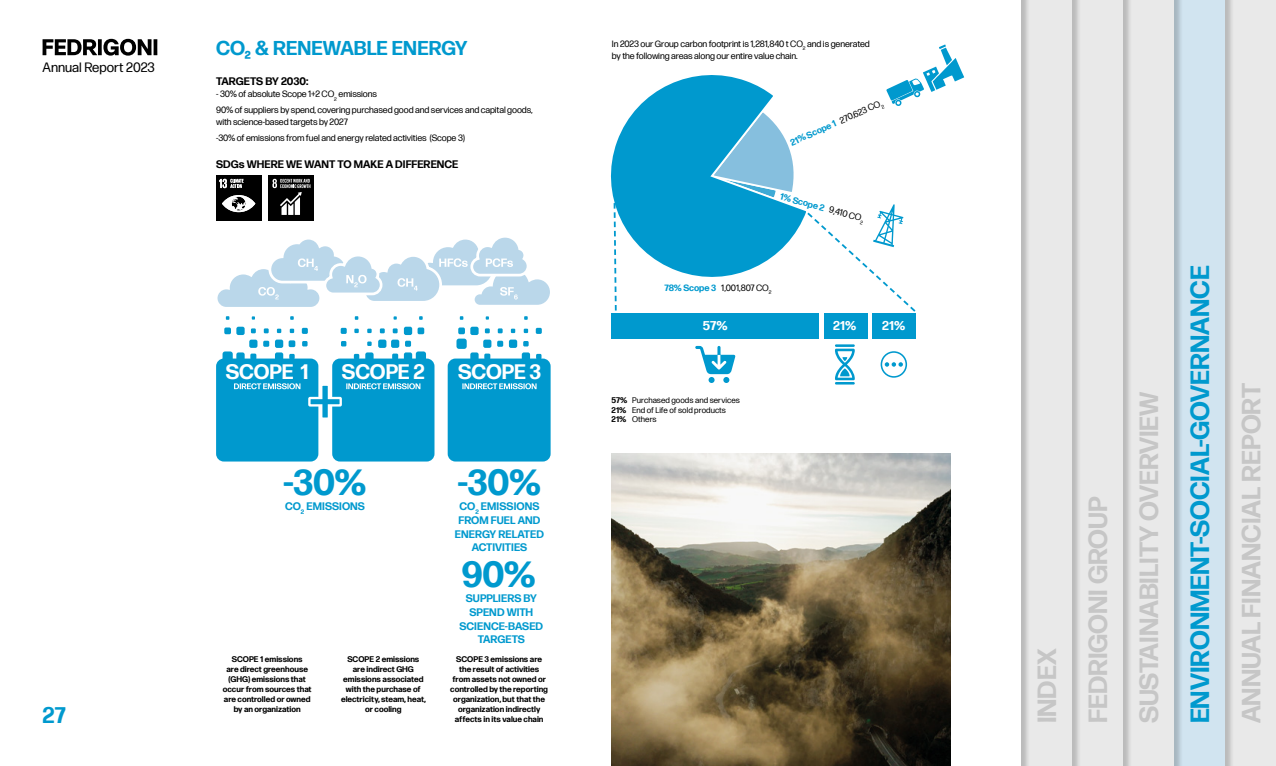
<style>
.page{position:relative;width:1276px;height:766px;background:#fff}
.page>*{position:absolute;margin:0;border:0;box-sizing:border-box;transform-origin:0 0}
.t1{font:700 36.3px "Forma DJR Text Fedrigoni";color:#0099ce}
.t2{font:700 26.25px/51px "Forma DJR Text Fedrigoni";color:#c6c6c6}
.t3{font:700 26.25px "Forma DJR Text Fedrigoni";color:#0099ce}
.t4{font:700 22.5px "Forma DJR Text Fedrigoni";color:#0099ce}
.t5{font:700 20.85px "Forma DJR Text Fedrigoni";letter-spacing:-.005em;color:#fff}
.t6{font:700 19.95px "Forma DJR Text Fedrigoni";color:#0099ce}
.t7{font:13.5px "Forma DJR Text Fedrigoni";color:#000}
.t8{font:700 12.67px "Forma DJR Text Fedrigoni";color:#fff}
.t9{font:700 10.88px/13.6px "Forma DJR Text Fedrigoni";letter-spacing:.005em;color:#0099ce;text-align:center}
.t10{font:700 10.88px "Forma DJR Text Fedrigoni";color:#000}
.t11{font:9.07px/15.3px "Forma DJR Text Fedrigoni";letter-spacing:-.01em;color:#000}
.t12{font:700 9.07px "Forma DJR Text Fedrigoni";color:#0099ce}
.t13{font:700 8.18px/10px "Forma DJR Text Fedrigoni";color:#000;text-align:center}
.t14{font:8.18px/9.5px "Forma DJR Text Fedrigoni";letter-spacing:.005em;color:#000}
.s1{font-weight:400;color:#000}
.s2{font-weight:700;color:#0099ce}
.s3{font-weight:700}
</style>
<div class="page">
<div style="left:1225px;top:0;width:51px;height:765px;background:#e9e9e9"></div>
<div style="left:1175px;top:0;width:59px;height:765px;background:#000;opacity:.2"></div>
<div style="left:1174px;top:0;width:51px;height:765px;background:#d1e4f0"></div>
<div style="left:1124px;top:0;width:59px;height:765px;background:#000;opacity:.2"></div>
<div style="left:1123px;top:0;width:51px;height:765px;background:#e9e9e9"></div>
<div style="left:1073px;top:0;width:59px;height:765px;background:#000;opacity:.2"></div>
<div style="left:1071px;top:0;width:52px;height:765px;background:#e9e9e9"></div>
<div style="left:1022px;top:0;width:59px;height:765px;background:#000;opacity:.2"></div>
<div style="left:1020px;top:0;width:51px;height:765px;background:#e9e9e9"></div>
<svg style="left:43px;top:39px;width:114px;height:17px"></svg>
<div style="left:872px;top:312px;width:43px;height:26px;background:#0099ce"></div>
<div style="left:216px;top:358px;width:102px;height:103px;background:#0099ce;border-radius:8px"></div>
<div style="left:332px;top:358px;width:102px;height:103px;background:#0099ce;border-radius:8px"></div>
<div style="left:448px;top:358px;width:102px;height:103px;background:#0099ce;border-radius:8px"></div>
<svg style="left:308px;top:381px;width:112px;height:41px"></svg>
<svg style="left:462px;top:383px;width:74px;height:6px"></svg>
<svg style="left:234px;top:383px;width:66px;height:6px"></svg>
<svg style="left:611px;top:75px;width:194px;height:202px"></svg>
<div style="left:824px;top:312px;width:43px;height:26px;background:#0099ce"></div>
<div style="left:611px;top:312px;width:208px;height:26px;background:#0099ce"></div>
<svg style="left:612px;top:201px;width:5px;height:110px"></svg>
<div style="left:222px;top:351px;width:11px;height:10px;background:#0099ce;border-radius:3px"></div>
<div style="left:236px;top:352px;width:9px;height:8px;background:#0099ce;border-radius:2px"></div>
<svg style="left:250px;top:353px;width:6px;height:6px"></svg>
<div style="left:275px;top:352px;width:8px;height:8px;background:#0099ce;border-radius:2px"></div>
<svg style="left:289px;top:354px;width:6px;height:5px"></svg>
<svg style="left:302px;top:341px;width:5px;height:5px"></svg>
<div style="left:249px;top:339px;width:8px;height:9px;background:#0099ce;border-radius:2px"></div>
<svg style="left:263px;top:340px;width:6px;height:6px"></svg>
<div style="left:275px;top:339px;width:8px;height:9px;background:#0099ce;border-radius:2px"></div>
<div style="left:289px;top:340px;width:6px;height:7px;background:#0099ce;border-radius:2px"></div>
<div style="left:224px;top:327px;width:7px;height:7px;background:#0099ce;border-radius:2px"></div>
<div style="left:236px;top:326px;width:9px;height:9px;background:#0099ce;border-radius:2px"></div>
<svg style="left:251px;top:328px;width:5px;height:5px"></svg>
<svg style="left:264px;top:328px;width:5px;height:5px"></svg>
<svg style="left:277px;top:328px;width:4px;height:5px"></svg>
<svg style="left:290px;top:328px;width:4px;height:5px"></svg>
<svg style="left:302px;top:328px;width:6px;height:6px"></svg>
<div style="left:416px;top:351px;width:10px;height:10px;background:#0099ce;border-radius:3px"></div>
<div style="left:404px;top:352px;width:8px;height:8px;background:#0099ce;border-radius:2px"></div>
<svg style="left:392px;top:353px;width:6px;height:6px"></svg>
<div style="left:365px;top:352px;width:8px;height:8px;background:#0099ce;border-radius:2px"></div>
<svg style="left:354px;top:354px;width:5px;height:4px"></svg>
<svg style="left:341px;top:341px;width:5px;height:5px"></svg>
<div style="left:391px;top:339px;width:8px;height:9px;background:#0099ce;border-radius:2px"></div>
<svg style="left:405px;top:340px;width:6px;height:6px"></svg>
<div style="left:378px;top:339px;width:8px;height:9px;background:#0099ce;border-radius:2px"></div>
<div style="left:417px;top:327px;width:7px;height:7px;background:#0099ce;border-radius:2px"></div>
<div style="left:404px;top:326px;width:8px;height:9px;background:#0099ce;border-radius:2px"></div>
<svg style="left:393px;top:328px;width:5px;height:5px"></svg>
<svg style="left:380px;top:328px;width:5px;height:5px"></svg>
<svg style="left:367px;top:328px;width:5px;height:5px"></svg>
<svg style="left:354px;top:328px;width:5px;height:5px"></svg>
<svg style="left:341px;top:328px;width:6px;height:6px"></svg>
<div style="left:456px;top:338px;width:11px;height:11px;background:#0099ce;border-radius:3px"></div>
<div style="left:470px;top:352px;width:8px;height:8px;background:#0099ce;border-radius:2px"></div>
<svg style="left:484px;top:353px;width:6px;height:6px"></svg>
<div style="left:522px;top:352px;width:8px;height:8px;background:#0099ce;border-radius:2px"></div>
<svg style="left:536px;top:354px;width:5px;height:5px"></svg>
<svg style="left:523px;top:341px;width:5px;height:5px"></svg>
<div style="left:483px;top:339px;width:8px;height:9px;background:#0099ce;border-radius:2px"></div>
<svg style="left:497px;top:340px;width:6px;height:6px"></svg>
<div style="left:509px;top:339px;width:8px;height:9px;background:#0099ce;border-radius:2px"></div>
<div style="left:458px;top:327px;width:7px;height:7px;background:#0099ce;border-radius:2px"></div>
<div style="left:470px;top:326px;width:8px;height:9px;background:#0099ce;border-radius:2px"></div>
<svg style="left:485px;top:328px;width:5px;height:5px"></svg>
<svg style="left:498px;top:328px;width:4px;height:5px"></svg>
<svg style="left:511px;top:328px;width:4px;height:5px"></svg>
<svg style="left:524px;top:328px;width:4px;height:5px"></svg>
<svg style="left:536px;top:328px;width:6px;height:6px"></svg>
<svg style="left:217px;top:237px;width:333px;height:83px"></svg>
<img style="left:611px;top:453px;width:339px;height:312px">
<svg style="left:805px;top:204px;width:111px;height:109px"></svg>
<svg style="left:886px;top:44px;width:78px;height:62px"></svg>
<svg style="left:695px;top:346px;width:40px;height:37px"></svg>
<svg style="left:835px;top:344px;width:20px;height:40px"></svg>
<svg style="left:367px;top:341px;width:5px;height:5px"></svg>
<div style="left:268px;top:175px;width:45px;height:45px;background:#000"></div>
<svg style="left:272px;top:179px;width:38px;height:36px"></svg>
<div style="left:216px;top:175px;width:45px;height:45px;background:#000"></div>
<svg style="left:222px;top:195px;width:33px;height:17px"></svg>
<svg style="left:219px;top:179px;width:24px;height:9px"></svg>
<svg style="left:880px;top:351px;width:27px;height:26px"></svg>
<h3 class="t7" style="left:43px;top:59px;width:114px">Annual Report 2023</h3>
<h3 class="t6" style="left:216px;top:35px;width:253px">CO₂ &amp; RENEWABLE ENERGY</h3>
<h3 class="t10" style="left:216px;top:74px;width:94px">TARGETS BY 2030:</h3>
<p class="t11" style="left:216px;top:86px;width:318px">- 30% of absolute Scope 1+2 CO<sub>2</sub> emissions<br>90% of suppliers by spend, covering purchased good and services and capital goods,</p>
<p class="t11" style="left:216px;top:114px;width:250px">with science-based targets by 2027<br>-30% of emissions from fuel and energy related activities (Scope 3)</p>
<h3 class="t10" style="left:216px;top:157px;width:244px">SDGs WHERE WE WANT TO MAKE A DIFFERENCE</h3>
<h3 class="t4" style="left:43px;top:700px;width:25px">27</h3>
<h3 class="t5" style="left:226px;top:358px;width:84px">SCOPE 1</h3>
<h3 class="t5" style="left:342px;top:358px;width:84px">SCOPE 2</h3>
<h3 class="t5" style="left:458px;top:358px;width:84px">SCOPE 3</h3>
<h1 class="t1" style="left:283px;top:458px;width:85px">-30%</h1>
<h3 class="t9" style="left:285px;top:499px;width:81px">CO<sub>2</sub> EMISSIONS</h3>
<h1 class="t1" style="left:458px;top:458px;width:85px">-30%</h1>
<h3 class="t9" style="left:455px;top:499px;width:90px">CO<sub>2</sub> EMISSIONS<br>FROM FUEL AND<br>ENERGY RELATED<br>ACTIVITIES</h3>
<h1 class="t1" style="left:461px;top:550px;width:76px">90%</h1>
<h3 class="t9" style="left:459px;top:591px;width:85px">SUPPLIERS BY<br>SPEND WITH<br>SCIENCE-BASED<br>TARGETS</h3>
<p class="t13" style="left:223px;top:654px;width:90px">SCOPE 1 emissions<br>are direct greenhouse (GHG) emissions that occur from sources that are controlled or owned by an organization</p>
<p class="t13" style="left:341px;top:654px;width:86px">SCOPE 2 emissions are indirect GHG emissions associated with the purchase of electricity, steam, heat, or cooling</p>
<p class="t13" style="left:450px;top:654px;width:99px">SCOPE 3 emissions are the result of activities from assets not owned or controlled by the reporting organization, but that the organization indirectly affects in its value chain</p>
<p class="t11" style="left:612px;top:37px;width:259px;line-height:12.7px">In 2023 our Group carbon footprint is 1,281,840 t CO<sub>2</sub> and is generated by the following areas along our entire value chain.</p>
<p class="t12" style="left:788px;top:137px;width:102px;rotate:-24deg">21% Scope 1 <span class="s1">270,623 CO</span><sub>2</sub></p>
<p class="t12" style="left:782px;top:190px;width:88px;rotate:15deg">1% Scope 2 <span class="s1">9,410 CO</span><sub>2</sub></p>
<p class="t11" style="left:664px;top:280px;width:109px"><span class="s2">78% Scope 3</span> 1,001,807 CO<sub>2</sub></p>
<h3 class="t8" style="left:703px;top:317px;width:26px">57%</h3>
<h3 class="t8" style="left:833px;top:317px;width:25px">21%</h3>
<h3 class="t8" style="left:882px;top:317px;width:25px">21%</h3>
<p class="t14" style="left:611px;top:395px;width:130px"><span class="s3">57%</span> Purchased goods and services<br><span class="s3">21%</span> End of Life of sold products<br><span class="s3">21%</span> Others</p>
<h2 class="t2" style="left:1021px;top:723px;width:333px;rotate:-90deg">INDEX<br>FEDRIGONI GROUP<br>SUSTAINABILITY OVERVIEW</h2>
<h2 class="t3" style="left:1183px;top:723px;width:459px;rotate:-90deg">ENVIRONMENT-SOCIAL-GOVERNANCE</h2>
<h2 class="t2" style="left:1225px;top:723px;width:341px;rotate:-90deg">ANNUAL FINANCIAL REPORT</h2>
</div>
